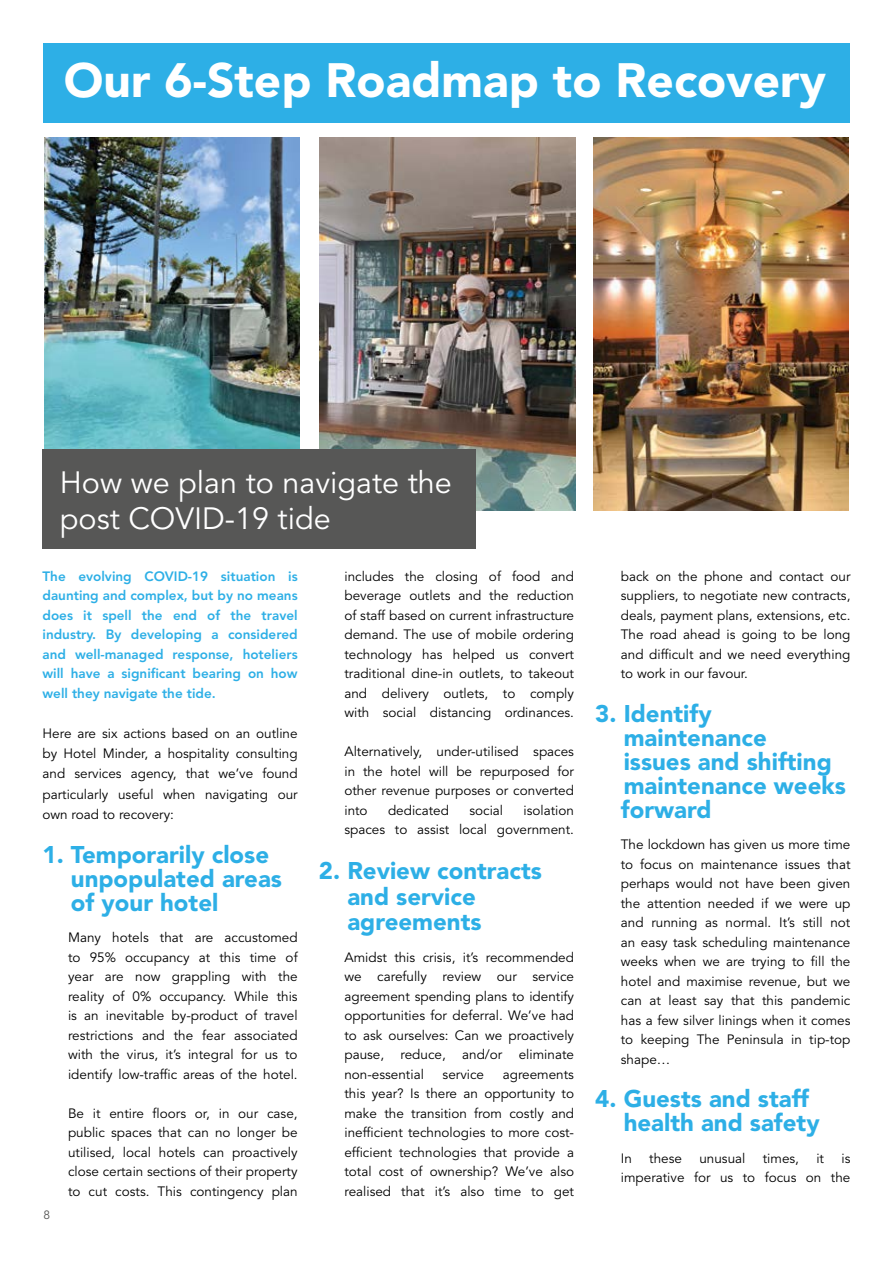
<style>
.page{position:relative;width:893px;height:1263px;background:#fff}
.page>*{position:absolute;margin:0;border:0;box-sizing:border-box;transform-origin:0 0}
.t1{font:900 47.7px "Avenir LT Std";color:#fff}
.t2{font:30.6px/36px "Avenir LT Std";color:#fff}
.t3{font:900 24px/24px "Avenir LT Std";color:#2dafe6}
.t4{font:13.5px/19.5px "Avenir LT Std";color:#000;text-align:justify}
.t5{font:800 13.5px/19.5px "Avenir LT Std";color:#2dafe6;text-align:justify}
.t6{font:12px "Avenir LT Std";color:#575756}
</style>
<div class="page">
<img style="left:45px;top:137px;width:255px;height:313px">
<img style="left:320px;top:137px;width:255px;height:373px">
<img style="left:593px;top:137px;width:255px;height:373px">
<div style="left:43px;top:43px;width:807px;height:80px;background:#2dafe6"></div>
<div style="left:43px;top:450px;width:433px;height:99px;background:#575756"></div>
<h1 class="t1" style="left:64px;top:51px;width:764px">Our 6-Step Roadmap to Recovery</h1>
<h2 class="t2" style="left:60px;top:466px;width:394px">How we plan to navigate the post COVID-19 tide</h2>
<p class="t5" style="left:43px;top:566px;width:257px">The evolving COVID-19 situation is daunting and complex, but by no means does it spell the end of the travel industry. By developing a considered and well-managed response, hoteliers will have a significant bearing on how well they navigate the tide.</p>
<p class="t4" style="left:43px;top:723px;width:257px;line-height:20.4px">Here are six actions based on an outline by Hotel Minder, a hospitality consulting and services agency, that we’ve found particularly useful when navigating our own road to recovery:</p>
<h3 class="t3" style="left:71px;top:842px;width:213px;text-indent:-28px">1. Temporarily close unpopulated areas of your hotel</h3>
<p class="t4" style="left:68px;top:928px;width:231px">Many hotels that are accustomed to 95% occupancy at this time of year are now grappling with the reality of 0% occupancy. While this is an inevitable by-product of travel restrictions and the fear associated with the virus, it’s integral for us to identify low-traffic areas of the hotel.</p>
<p class="t4" style="left:68px;top:1104px;width:231px">Be it entire floors or, in our case, public spaces that can no longer be utilised, local hotels can proactively close certain sections of their property to cut costs. This contingency plan</p>
<p class="t6" style="left:44px;top:1208px;width:8px">8</p>
<p class="t4" style="left:344px;top:567px;width:231px">includes the closing of food and beverage outlets and the reduction of staff based on current infrastructure demand. The use of mobile ordering technology has helped us convert traditional dine-in outlets, to takeout and delivery outlets, to comply with social distancing ordinances.</p>
<p class="t4" style="left:344px;top:742px;width:231px">Alternatively, under-utilised spaces in the hotel will be repurposed for other revenue purposes or converted into</p>
<p class="t4" style="left:344px;top:801px;width:231px;text-align:right">isolation<br>spaces to assist local government.</p>
<h3 class="t3" style="left:347px;top:858px;width:196px;line-height:25.5px;text-indent:-28px">2. Review contracts and service agreements</h3>
<p class="t4" style="left:344px;top:948px;width:231px">Amidst this crisis, it’s recommended we carefully review our service agreement spending plans to identify opportunities for deferral. We’ve had to ask ourselves: Can we proactively pause, reduce, and/or eliminate non-essential</p>
<p class="t4" style="left:388px;top:801px;width:62px">dedicated</p>
<p class="t4" style="left:469px;top:801px;width:35px">social</p>
<p class="t4" style="left:443px;top:1065px;width:43px">service</p>
<p class="t4" style="left:344px;top:1065px;width:231px;text-indent:158px">agreements this year? Is there an opportunity to make the transition from costly and inefficient technologies to more cost&shy;efficient technologies that provide a total cost of ownership? We’ve also realised that it’s also time to get</p>
<p class="t4" style="left:621px;top:567px;width:231px">back on the phone and contact our suppliers, to negotiate new contracts, deals, payment plans, extensions, etc.<br>The road ahead is going to be long and difficult and we need everything to work in our favour.</p>
<h3 class="t3" style="left:621px;top:701px;width:227px;text-indent:-26px">3. Identify maintenance<br>issues and shifting maintenance weeks forward</h3>
<p class="t4" style="left:621px;top:835px;width:231px">The lockdown has given us more time to focus on maintenance issues that perhaps would not have been given the attention needed if we were up and running as normal. It’s still not an easy task scheduling maintenance weeks when we are trying to fill the hotel and maximise revenue, but we can at least say that this pandemic has a few silver linings when it comes to keeping The Peninsula in tip-top shape…</p>
<h3 class="t3" style="left:624px;top:1087px;width:197px;text-indent:-28px">4. Guests and staff health and safety</h3>
<p class="t4" style="left:621px;top:1149px;width:13px">In</p>
<p class="t4" style="left:649px;top:1149px;width:34px">these</p>
<p class="t4" style="left:699px;top:1149px;width:48px">unusual</p>
<p class="t4" style="left:763px;top:1149px;width:38px">times,</p>
<p class="t4" style="left:816px;top:1149px;width:9px">it</p>
<p class="t4" style="left:621px;top:1149px;width:231px;text-align:right">is<br>imperative for us to focus on the</p>
</div>
